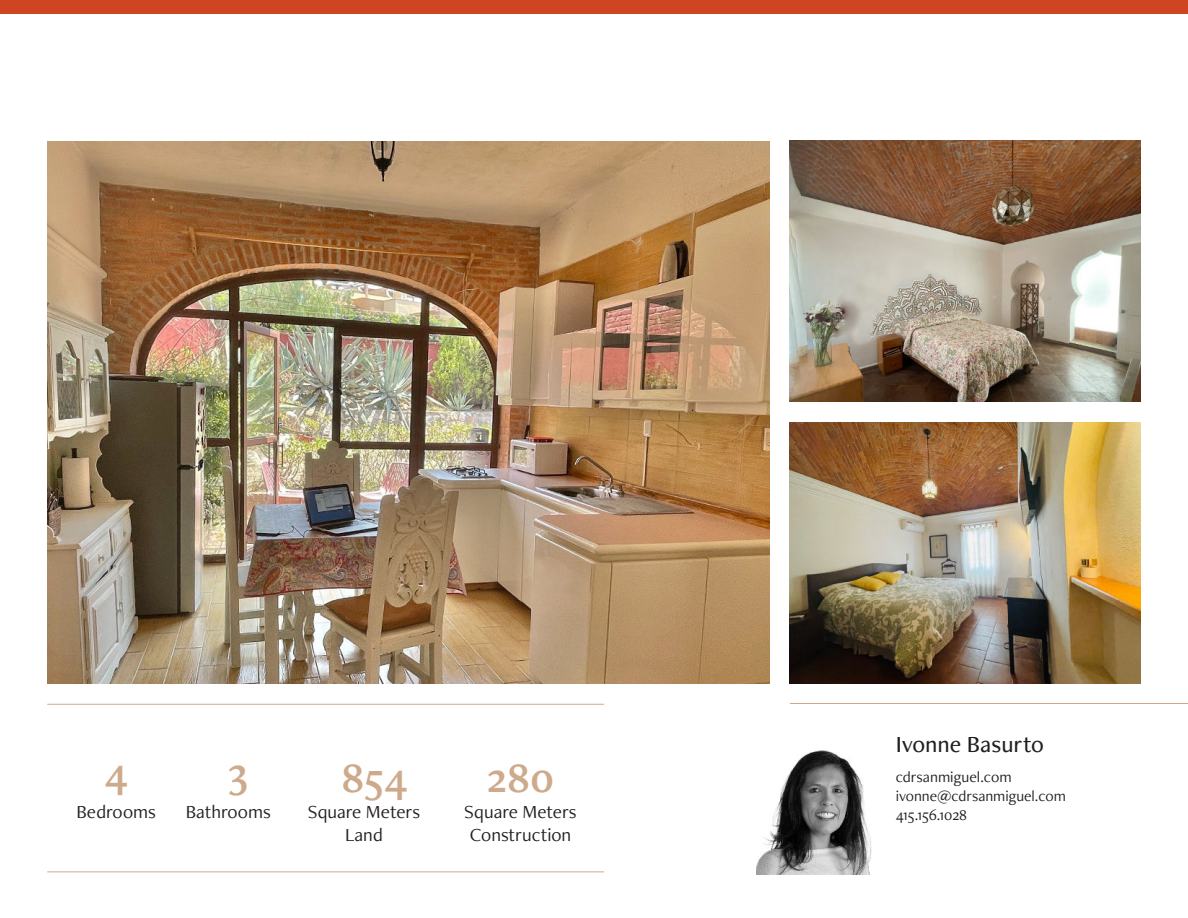
<style>
.page{position:relative;width:1188px;height:918px;background:#fff}
.page>*{position:absolute;margin:0;border:0;box-sizing:border-box;transform-origin:0 0}
.t1{font:43.5px "Freight Neo Pro Semi";color:#cdaa8b}
.t2{font:500 24px "Freight Neo Pro";color:#231f20}
.t3{font:19.2px/23px "Freight Neo Pro";color:#231f20;text-align:center}
.t4{font:15.75px "Freight Neo Pro";color:#231f20}
.t5{font:15.6px/18.6px "Freight Neo Pro";color:#231f20}
</style>
<div class="page">
<img style="left:47px;top:141px;width:723px;height:542px">
<img style="left:790px;top:141px;width:351px;height:261px">
<img style="left:790px;top:422px;width:351px;height:261px">
<hr style="left:47px;top:704px;width:557px;height:1px;background:#cdaa8b">
<hr style="left:790px;top:703px;width:398px;height:1px;background:#cdaa8b">
<hr style="left:47px;top:871px;width:557px;height:1px;background:#cdaa8b">
<div style="left:0;top:0;width:1188px;height:13px;background:#cf4521"></div>
<img style="left:756px;top:750px;width:116px;height:125px">
<h1 class="t1" style="left:104px;top:759px;width:25px">4</h1>
<p class="t3" style="left:76px;top:803px;width:81px">Bedrooms</p>
<h1 class="t1" style="left:228px;top:759px;width:22px">3</h1>
<p class="t3" style="left:186px;top:803px;width:87px">Bathrooms</p>
<h1 class="t1" style="left:342px;top:765px;width:67px">854</h1>
<p class="t3" style="left:308px;top:803px;width:114px">Square Meters<br>Land</p>
<h1 class="t1" style="left:487px;top:765px;width:69px">280</h1>
<p class="t3" style="left:464px;top:803px;width:114px;text-align:left">Square Meters<br>Construction</p>
<p class="t2" style="left:896px;top:735px;width:150px">Ivonne Basurto</p>
<p class="t4" style="left:896px;top:771px;width:117px">cdrsanmiguel.com</p>
<p class="t5" style="left:896px;top:788px;width:172px">ivonne@cdrsanmiguel.com<br>415.156.1028</p>
</div>
